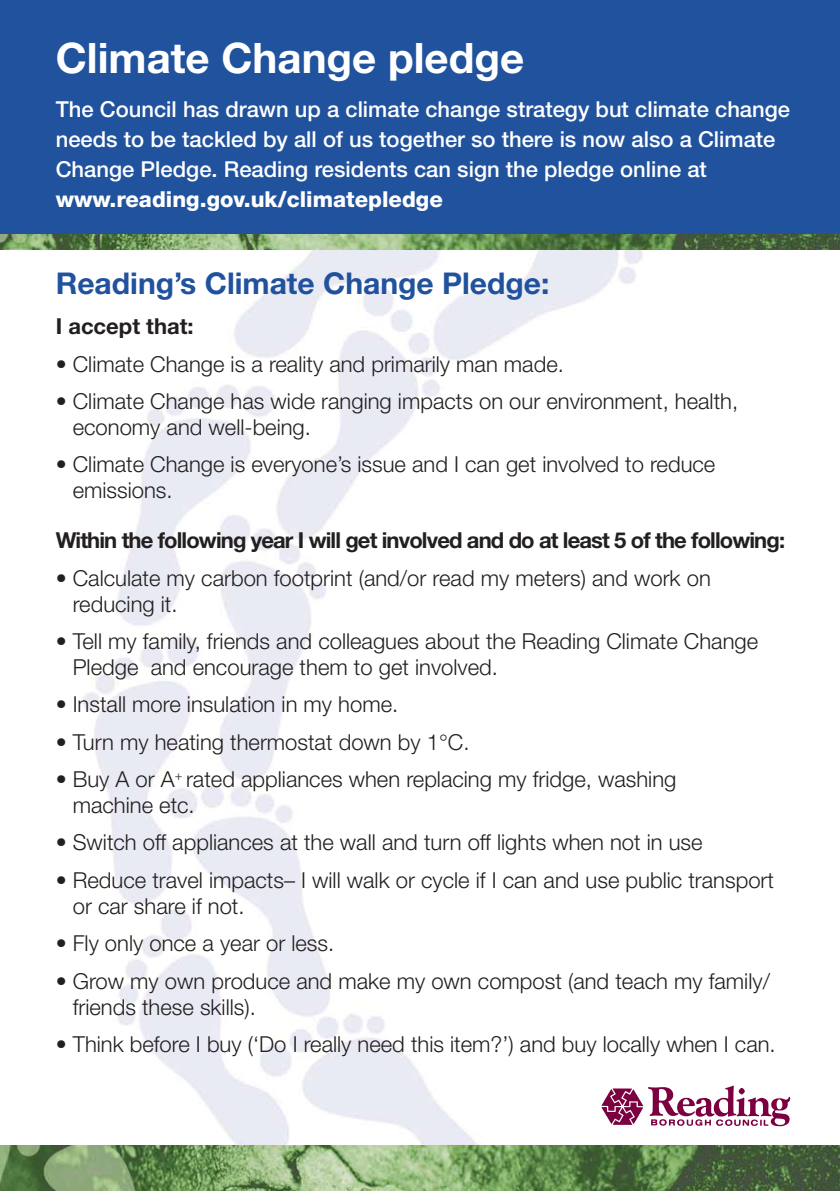
<style>
.page{position:relative;width:840px;height:1191px;background:#fff}
.page>*{position:absolute;margin:0;border:0;box-sizing:border-box;transform-origin:0 0}
.t1{font:700 42px "Helvetica Neue";color:#fff}
.t2{font:700 30px "Helvetica Neue";color:#20529d}
.t3{font:300 22px/26px "Helvetica Neue";color:#231f20}
.t4{font:500 22px/30px "Helvetica Neue";color:#fff}
.t5{font:700 22px "Helvetica Neue";letter-spacing:-.04em;color:#231f20}
.t6{font:800 22px "Helvetica Neue";color:#fff}
.t7{font:700 22px "Helvetica Neue";color:#231f20}
</style>
<div class="page">
<img style="left:0;top:249px;width:839px;height:896px">
<div style="left:0;top:0;width:839px;height:238px;background:#20529d"></div>
<img style="left:0;top:1145px;width:839px;height:46px">
<svg style="left:601px;top:1085px;width:188px;height:41px"></svg>
<img style="left:0;top:234px;width:839px;height:15px">
<h1 class="t1" style="left:56px;top:32px;width:470px">Climate Change pledge</h1>
<p class="t4" style="left:56px;top:94px;width:735px">The Council has drawn up a climate change strategy but climate change needs to be tackled by all of us together so there is now also a Climate<br>Change Pledge. Reading residents can sign the pledge online at</p>
<p class="t6" style="left:56px;top:186px;width:388px">www.reading.gov.uk/climatepledge</p>
<h2 class="t2" style="left:56px;top:264px;width:495px">Reading’s Climate Change Pledge:</h2>
<p class="t7" style="left:56px;top:313px;width:139px">I accept that:</p>
<p class="t3" style="left:56px;top:350px;width:509px">• Climate Change is a reality and primarily man made.</p>
<p class="t3" style="left:73px;top:387px;width:666px;text-indent:-17px">• Climate Change has wide ranging impacts on our environment, health, economy and well-being.</p>
<p class="t3" style="left:73px;top:451px;width:643px;text-indent:-17px">• Climate Change is everyone’s issue and I can get involved to reduce emissions.</p>
<p class="t5" style="left:56px;top:527px;width:730px">Within the following year I will get involved and do at least 5 of the following:</p>
<p class="t3" style="left:73px;top:564px;width:639px;text-indent:-17px">• Calculate my carbon footprint (and/or read my meters) and work on reducing it.</p>
<p class="t3" style="left:73px;top:627px;width:686px;text-indent:-17px">• Tell my family, friends and colleagues about the Reading Climate Change<br>Pledge and encourage them to get involved.</p>
<p class="t3" style="left:56px;top:691px;width:344px">• Install more insulation in my home.</p>
<p class="t3" style="left:56px;top:728px;width:415px">• Turn my heating thermostat down by 1°C.</p>
<p class="t3" style="left:73px;top:765px;width:605px;text-indent:-17px">• Buy A or A<sup>+</sup> rated appliances when replacing my fridge, washing machine etc.</p>
<p class="t3" style="left:56px;top:829px;width:648px">• Switch off appliances at the wall and turn off lights when not in use</p>
<p class="t3" style="left:73px;top:866px;width:702px;text-indent:-17px">• Reduce travel impacts– I will walk or cycle if I can and use public transport or car share if not.</p>
<p class="t3" style="left:56px;top:929px;width:280px">• Fly only once a year or less.</p>
<p class="t3" style="left:73px;top:967px;width:698px;text-indent:-17px">• Grow my own produce and make my own compost (and teach my family/ friends these skills).</p>
<p class="t3" style="left:56px;top:1030px;width:721px">• Think before I buy (‘Do I really need this item?’) and buy locally when I can.</p>
</div>
